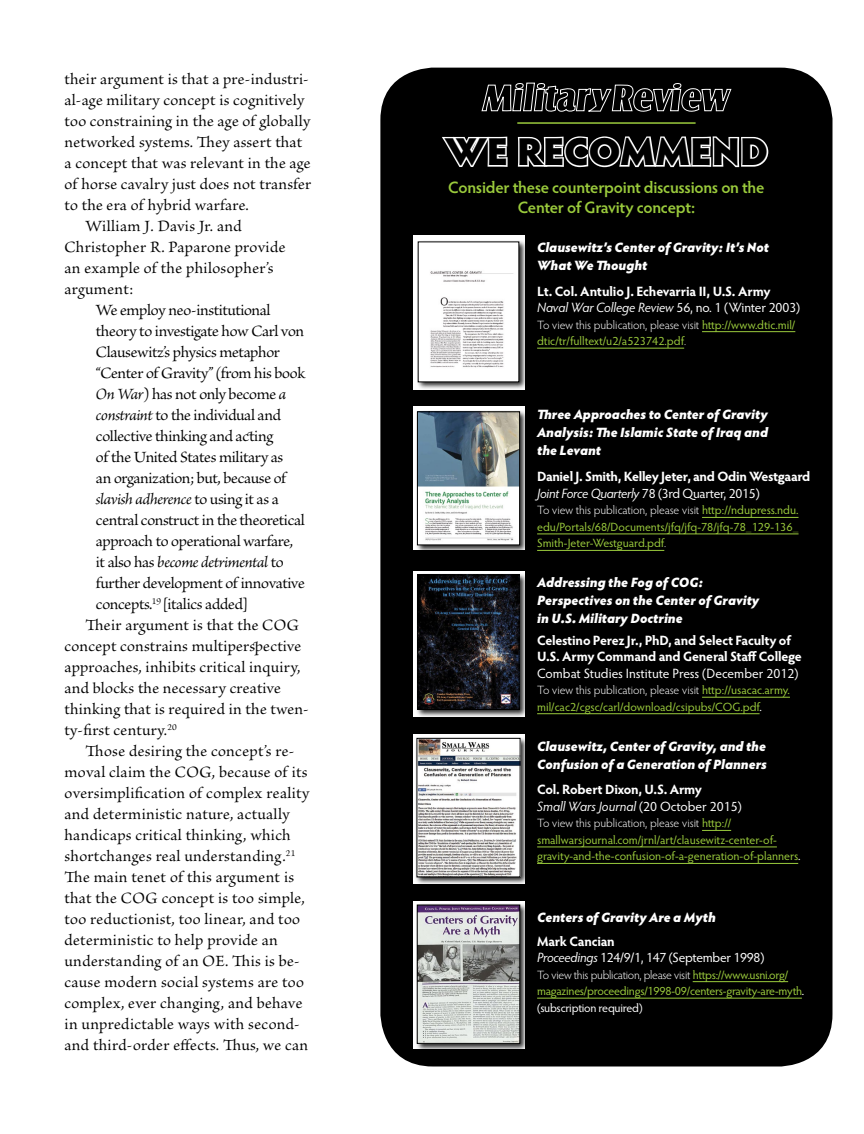
<style>
.page{position:relative;width:864px;height:1134px;background:#fff}
.page>*{position:absolute;margin:0;border:0;box-sizing:border-box;transform-origin:0 0}
.t1{font:900 39px "Hypatia Sans Pro";letter-spacing:-.015em;color:#000}
.t2{font:16.5px "Brioso Pro";letter-spacing:.01em;color:#000}
.t3{font:16.5px "Brioso Pro";letter-spacing:-.025em;color:#000}
.t4{font:16.5px "Brioso Pro";letter-spacing:-.02em;color:#000}
.t5{font:600 16.5px/19.5px "Hypatia Sans Pro";letter-spacing:-.015em;color:#9aca3c;text-align:center}
.t6{font:italic 16.5px "Brioso Pro";letter-spacing:-.025em;color:#000}
.t7{font:16.5px "Brioso Pro";letter-spacing:-.015em;color:#000}
.t8{font:700 13.5px/16.5px "Hypatia Sans Pro";letter-spacing:-.02em;color:#fff}
.t9{font:italic 900 13.5px/18px "Hypatia Sans Pro";color:#fff}
.t10{font:13.5px/16.5px "Hypatia Sans Pro";letter-spacing:-.005em;color:#fff}
.t11{font:12px/16.5px "Hypatia Sans Pro";letter-spacing:-.005em;color:#9aca3c}
.s1{font-style:italic}
.s2{font-style:normal}
.s3{font-weight:400;font-style:italic}
.s4{font-weight:400}
.s5{font-weight:300;color:#fff}
.s6{color:#fff}
.s7{font-weight:700}
</style>
<div class="page">
<div style="left:380px;top:68px;width:452px;height:999px;background:#000;border-radius:52px"></div>
<svg style="left:442px;top:136px;width:66px;height:31px"></svg>
<svg style="left:517px;top:136px;width:252px;height:32px"></svg>
<svg style="left:481px;top:83px;width:250px;height:29px"></svg>
<hr style="left:517px;top:122px;width:179px;height:2px;background:#9aca3c">
<div style="left:413px;top:236px;width:111px;height:154px;background:#fff"></div>
<div style="left:416px;top:240px;width:111px;height:150px;background:#000;opacity:.85"></div>
<img style="left:420px;top:244px;width:97px;height:136px">
<div style="left:413px;top:406px;width:111px;height:144px;background:#fff"></div>
<div style="left:415px;top:410px;width:113px;height:143px;background:#000;opacity:.85"></div>
<img style="left:419px;top:414px;width:99px;height:129px">
<div style="left:417px;top:412px;width:103px;height:133px;border:1px solid #000"></div>
<div style="left:413px;top:571px;width:111px;height:146px;background:#fff"></div>
<div style="left:416px;top:573px;width:112px;height:145px;background:#000;opacity:.85"></div>
<img style="left:420px;top:577px;width:97px;height:131px">
<div style="left:418px;top:575px;width:101px;height:135px;border:1px solid #000"></div>
<div style="left:413px;top:734px;width:111px;height:150px;background:#fff"></div>
<div style="left:415px;top:737px;width:113px;height:148px;background:#000;opacity:.85"></div>
<img style="left:419px;top:740px;width:99px;height:135px">
<div style="left:413px;top:901px;width:111px;height:147px;background:#fff"></div>
<div style="left:415px;top:903px;width:113px;height:149px;background:#000;opacity:.85"></div>
<img style="left:419px;top:907px;width:99px;height:135px">
<div style="left:417px;top:905px;width:103px;height:139px;border:1px solid #000"></div>
<hr style="left:702px;top:331px;width:93px;height:1px;background:#9aca3c">
<hr style="left:537px;top:348px;width:147px;height:1px;background:#9aca3c">
<hr style="left:702px;top:517px;width:97px;height:1px;background:#9aca3c">
<hr style="left:537px;top:534px;width:262px;height:1px;background:#9aca3c">
<hr style="left:537px;top:550px;width:127px;height:1px;background:#9aca3c">
<hr style="left:702px;top:697px;width:88px;height:1px;background:#9aca3c">
<hr style="left:537px;top:713px;width:223px;height:1px;background:#9aca3c">
<svg style="left:702px;top:830px;width:29px;height:1px"></svg>
<hr style="left:537px;top:847px;width:240px;height:1px;background:#9aca3c">
<hr style="left:537px;top:863px;width:261px;height:1px;background:#9aca3c">
<hr style="left:693px;top:981px;width:95px;height:1px;background:#9aca3c">
<hr style="left:537px;top:998px;width:265px;height:1px;background:#9aca3c">
<p class="t2" style="left:64px;top:70px;width:246px">their argument is that a pre-industri-</p>
<p class="t2" style="left:64px;top:91px;width:241px">al-age military concept is cognitively</p>
<p class="t2" style="left:64px;top:112px;width:247px">too constraining in the age of globally</p>
<p class="t2" style="left:64px;top:133px;width:239px">networked systems. They assert that</p>
<p class="t2" style="left:64px;top:154px;width:248px">a concept that was relevant in the age</p>
<p class="t2" style="left:64px;top:175px;width:248px">of horse cavalry just does not transfer</p>
<p class="t2" style="left:64px;top:196px;width:186px">to the era of hybrid warfare.</p>
<p class="t2" style="left:86px;top:217px;width:158px">William J. Davis Jr. and</p>
<p class="t2" style="left:64px;top:238px;width:222px">Christopher R. Paparone provide</p>
<p class="t2" style="left:64px;top:259px;width:210px">an example of the philosopher’s</p>
<p class="t2" style="left:64px;top:280px;width:70px">argument:</p>
<p class="t3" style="left:96px;top:301px;width:176px">We employ neo-institutional</p>
<p class="t3" style="left:96px;top:322px;width:210px">theory to investigate how Carl von</p>
<p class="t4" style="left:96px;top:343px;width:185px">Clausewitz’s physics metaphor</p>
<p class="t3" style="left:96px;top:364px;width:211px">“Center of Gravity” (from his book</p>
<p class="t4" style="left:96px;top:385px;width:192px"><span class="s1">On War</span>) has not only become <span class="s1">a</span></p>
<p class="t3" style="left:96px;top:406px;width:187px"><span class="s1">constraint</span> to the individual and</p>
<p class="t4" style="left:96px;top:427px;width:179px">collective thinking and acting</p>
<p class="t3" style="left:96px;top:448px;width:189px">of the United States military as</p>
<p class="t3" style="left:96px;top:469px;width:191px">an organization; but, because of</p>
<p class="t6" style="left:96px;top:489px;width:184px">slavish adherence <span class="s2">to using it as a</span></p>
<p class="t3" style="left:96px;top:511px;width:210px">central construct in the theoretical</p>
<p class="t3" style="left:96px;top:532px;width:199px">approach to operational warfare,</p>
<p class="t6" style="left:96px;top:552px;width:189px"><span class="s2">it also has</span> become detrimental <span class="s2">to</span></p>
<p class="t4" style="left:96px;top:574px;width:210px">further development of innovative</p>
<p class="t7" style="left:96px;top:595px;width:154px">concepts.<sup>19</sup> [italics added]</p>
<p class="t2" style="left:85px;top:616px;width:215px">Their argument is that the COG</p>
<p class="t2" style="left:64px;top:637px;width:238px">concept constrains multiperspective</p>
<p class="t2" style="left:64px;top:658px;width:237px">approaches, inhibits critical inquiry,</p>
<p class="t2" style="left:64px;top:679px;width:218px">and blocks the necessary creative</p>
<p class="t2" style="left:64px;top:700px;width:246px">thinking that is required in the twen-</p>
<p class="t2" style="left:64px;top:721px;width:114px">ty-first century.<sup>20</sup></p>
<p class="t2" style="left:86px;top:742px;width:210px">Those desiring the concept’s re-</p>
<p class="t2" style="left:65px;top:763px;width:244px">moval claim the COG, because of its</p>
<p class="t2" style="left:65px;top:784px;width:246px">oversimplification of complex reality</p>
<p class="t2" style="left:65px;top:805px;width:227px">and deterministic nature, actually</p>
<p class="t2" style="left:65px;top:826px;width:228px">handicaps critical thinking, which</p>
<p class="t2" style="left:65px;top:847px;width:232px">shortchanges real understanding.<sup>21</sup></p>
<p class="t2" style="left:64px;top:868px;width:231px">The main tenet of this argument is</p>
<p class="t2" style="left:64px;top:889px;width:242px">that the COG concept is too simple,</p>
<p class="t2" style="left:64px;top:910px;width:237px">too reductionist, too linear, and too</p>
<p class="t2" style="left:64px;top:931px;width:215px">deterministic to help provide an</p>
<p class="t2" style="left:64px;top:952px;width:237px">understanding of an OE. This is be-</p>
<p class="t2" style="left:64px;top:973px;width:241px">cause modern social systems are too</p>
<p class="t2" style="left:64px;top:994px;width:239px">complex, ever changing, and behave</p>
<p class="t2" style="left:64px;top:1015px;width:237px">in unpredictable ways with second-</p>
<p class="t2" style="left:64px;top:1036px;width:245px">and third-order effects. Thus, we can</p>
<h1 class="t1" style="left:444px;top:123px;width:326px">WE RECOMMEND</h1>
<p class="t5" style="left:448px;top:177px;width:318px">Consider these counterpoint discussions on the<br>Center of Gravity concept:</p>
<p class="t9" style="left:537px;top:238px;width:233px">Clausewitz’s Center of Gravity: It’s Not<br>What We Thought</p>
<p class="t8" style="left:537px;top:282px;width:265px">Lt. Col. Antulio J. Echevarria II, U.S. Army<br><span class="s3">Naval War College Review</span> <span class="s4">56, no. 1 (Winter 2003)</span></p>
<p class="t11" style="left:537px;top:316px;width:260px"><span class="s5">To view this publication, please visit</span> http://www.dtic.mil/ dtic/tr/fulltext/u2/a523742.pdf<span class="s5">.</span></p>
<p class="t9" style="left:537px;top:405px;width:232px;text-align:justify">Three Approaches to Center of Gravity Analysis: The Islamic State of Iraq and the Levant</p>
<p class="t8" style="left:537px;top:468px;width:275px">Daniel J. Smith, Kelley Jeter, and Odin Westgaard<br><span class="s3">Joint Force Quarterly</span> <span class="s4">78 (3rd Quarter, 2015)</span></p>
<p class="t11" style="left:537px;top:502px;width:263px;text-align:justify"><span class="s5">To view this publication, please visit</span> http://ndupress.ndu. edu/Portals/68/Documents/jfq/jfq-78/jfq-78_129-136_ Smith-Jeter-Westguard.pdf<span class="s5">.</span></p>
<p class="t9" style="left:537px;top:572px;width:224px">Addressing the Fog of COG:<br>Perspectives on the Center of Gravity in U.S. Military Doctrine</p>
<p class="t8" style="left:537px;top:631px;width:266px">Celestino Perez Jr., PhD, and Select Faculty of<br>U.S. Army Command and General Staff College</p>
<p class="t10" style="left:537px;top:664px;width:263px">Combat Studies Institute Press (December 2012)</p>
<p class="t11" style="left:537px;top:681px;width:254px"><span class="s5">To view this publication, please visit</span> http://usacac.army. mil/cac2/cgsc/carl/download/csipubs/COG.pdf<span class="s6">.</span></p>
<p class="t9" style="left:537px;top:737px;width:231px">Clausewitz, Center of Gravity, and the<br>Confusion of a Generation of Planners</p>
<p class="t8" style="left:537px;top:781px;width:206px">Col. Robert Dixon, U.S. Army<br><span class="s3">Small Wars Journal</span> <span class="s4">(20 October 2015)</span></p>
<p class="t11" style="left:537px;top:815px;width:265px"><span class="s5">To view this publication, please visit</span> http:// smallwarsjournal.com/jrnl/art/clausewitz-center-of&shy;gravity-and-the-confusion-of-a-generation-of-planners<span class="s6">.</span></p>
<p class="t9" style="left:537px;top:908px;width:180px">Centers of Gravity Are a Myth</p>
<p class="t10" style="left:537px;top:932px;width:229px"><span class="s7">Mark Cancian<br></span><span class="s1">Proceedings</span> 124/9/1, 147 (September 1998)</p>
<p class="t11" style="left:537px;top:966px;width:269px"><span class="s5">To view this publication, please visit</span> https://www.usni.org/ magazines/proceedings/1998-09/centers-gravity-are-myth<span class="s6">. (subscription required)</span></p>
</div>
